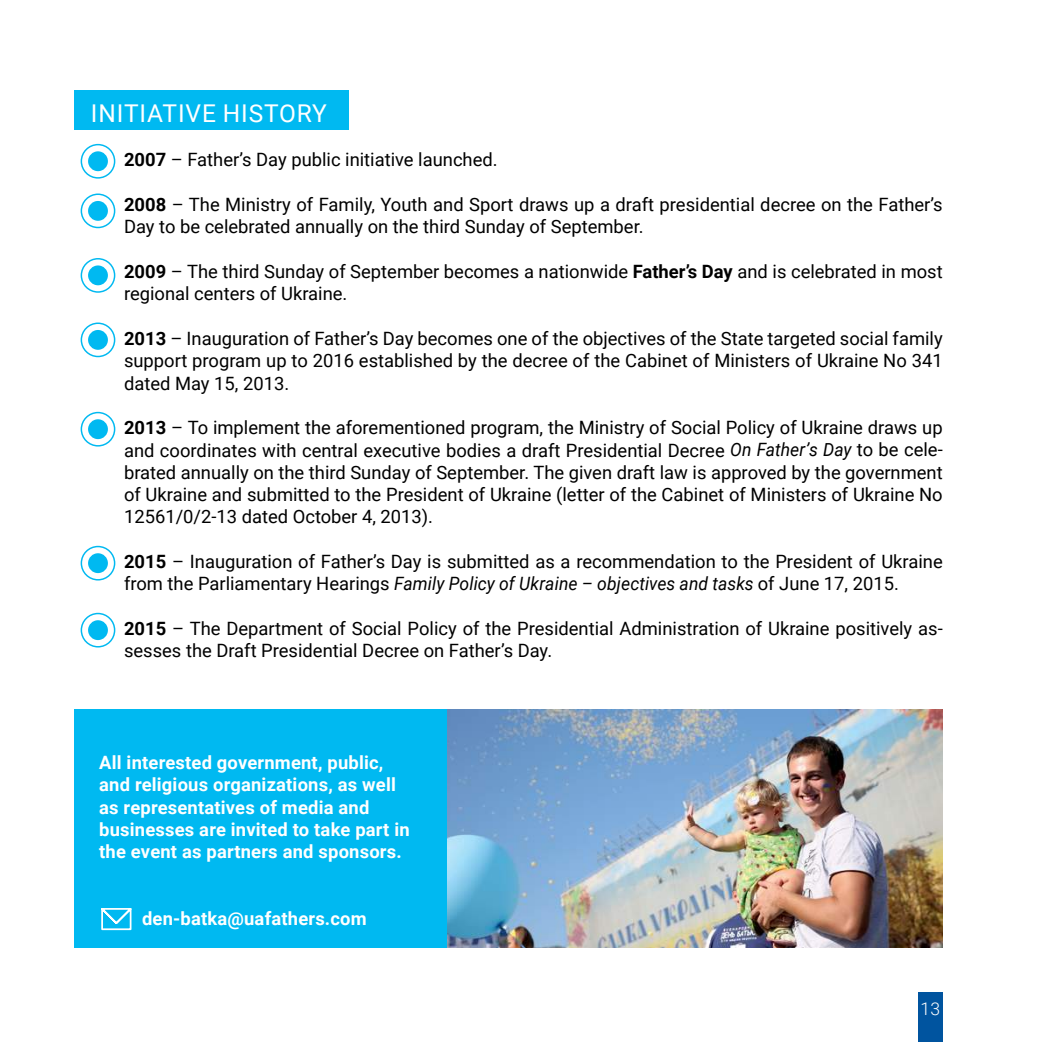
<style>
.page{position:relative;width:1042px;height:1042px;background:#fff}
.page>*{position:absolute;margin:0;border:0;box-sizing:border-box;transform-origin:0 0}
.t1{font:24.5px "Roboto";letter-spacing:.035em;color:#fff}
.t2{font:18.38px/22.4px "Roboto";color:#000}
.t3{font:700 18.38px/22.4px "Roboto";letter-spacing:.01em;color:#fff}
.t4{font:300 17.5px "Roboto";color:#fff}
.s1{font-weight:700}
.s2{font-style:italic}
</style>
<div class="page">
<div style="left:918px;top:992px;width:25px;height:50px;background:#00549f"></div>
<div style="left:74px;top:91px;width:274px;height:39px;background:#00b9f1"></div>
<img style="left:446px;top:709px;width:497px;height:238px">
<div style="left:74px;top:709px;width:372px;height:238px;background:#00b9f1"></div>
<svg style="left:81px;top:144px;width:34px;height:35px"></svg>
<div style="left:82px;top:145px;width:32px;height:32px;background:#fff;border-radius:50%"></div>
<div style="left:88px;top:151px;width:20px;height:20px;background:#00b9f1;border-radius:50%"></div>
<svg style="left:81px;top:193px;width:34px;height:35px"></svg>
<div style="left:82px;top:195px;width:32px;height:32px;background:#fff;border-radius:50%"></div>
<div style="left:88px;top:201px;width:20px;height:20px;background:#00b9f1;border-radius:50%"></div>
<svg style="left:81px;top:258px;width:34px;height:35px"></svg>
<div style="left:82px;top:259px;width:32px;height:32px;background:#fff;border-radius:50%"></div>
<div style="left:88px;top:265px;width:20px;height:20px;background:#00b9f1;border-radius:50%"></div>
<svg style="left:81px;top:322px;width:34px;height:35px"></svg>
<div style="left:82px;top:324px;width:32px;height:32px;background:#fff;border-radius:50%"></div>
<div style="left:88px;top:330px;width:20px;height:20px;background:#00b9f1;border-radius:50%"></div>
<svg style="left:81px;top:412px;width:34px;height:34px"></svg>
<div style="left:82px;top:413px;width:32px;height:32px;background:#fff;border-radius:50%"></div>
<div style="left:88px;top:419px;width:20px;height:20px;background:#00b9f1;border-radius:50%"></div>
<svg style="left:81px;top:546px;width:34px;height:34px"></svg>
<div style="left:82px;top:547px;width:32px;height:32px;background:#fff;border-radius:50%"></div>
<div style="left:88px;top:553px;width:20px;height:20px;background:#00b9f1;border-radius:50%"></div>
<svg style="left:81px;top:613px;width:34px;height:34px"></svg>
<div style="left:82px;top:614px;width:32px;height:32px;background:#fff;border-radius:50%"></div>
<div style="left:88px;top:620px;width:20px;height:20px;background:#00b9f1;border-radius:50%"></div>
<svg style="left:101px;top:908px;width:31px;height:23px"></svg>
<h1 class="t1" style="left:91px;top:96px;width:238px">INITIATIVE HISTORY</h1>
<p class="t2" style="left:124px;top:148px;width:375px"><span class="s1">2007</span> – Father’s Day public initiative launched.</p>
<p class="t2" style="left:124px;top:192px;width:820px"><span class="s1">2008</span> – The Ministry of Family, Youth and Sport draws up a draft presidential decree on the Father’s<br>Day to be celebrated annually on the third Sunday of September.</p>
<p class="t2" style="left:124px;top:259px;width:820px"><span class="s1">2009</span> – The third Sunday of September becomes a nationwide <span class="s1">Father’s Day</span> and is celebrated in most regional centers of Ukraine.</p>
<p class="t2" style="left:124px;top:326px;width:820px;text-align:justify"><span class="s1">2013</span> – Inauguration of Father’s Day becomes one of the objectives of the State targeted social family support program up to 2016 established by the decree of the Cabinet of Ministers of Ukraine No 341 dated May 15, 2013.</p>
<p class="t2" style="left:124px;top:416px;width:820px;text-align:justify"><span class="s1">2013</span> – To implement the aforementioned program, the Ministry of Social Policy of Ukraine draws up and coordinates with central executive bodies a draft Presidential Decree <span class="s2">On Father’s Day</span> to be cele&shy;brated annually on the third Sunday of September. The given draft law is approved by the government of Ukraine and submitted to the President of Ukraine (letter of the Cabinet of Ministers of Ukraine No 12561/0/2-13 dated October 4, 2013).</p>
<p class="t2" style="left:124px;top:550px;width:820px"><span class="s1">2015</span> – Inauguration of Father’s Day is submitted as a recommendation to the President of Ukraine from the Parliamentary Hearings <span class="s2">Family Policy of Ukraine – objectives and tasks</span> of June 17, 2015.</p>
<p class="t2" style="left:124px;top:617px;width:820px"><span class="s1">2015</span> – The Department of Social Policy of the Presidential Administration of Ukraine positively as&shy;sesses the Draft Presidential Decree on Father’s Day.</p>
<p class="t3" style="left:99px;top:750px;width:312px">All interested government, public, and religious organizations, as well as representatives of media and businesses are invited to take part in the event as partners and sponsors.</p>
<p class="t3" style="left:142px;top:907px;width:226px">den-batka@uafathers.com</p>
<p class="t4" style="left:920px;top:997px;width:21px">13</p>
</div>
